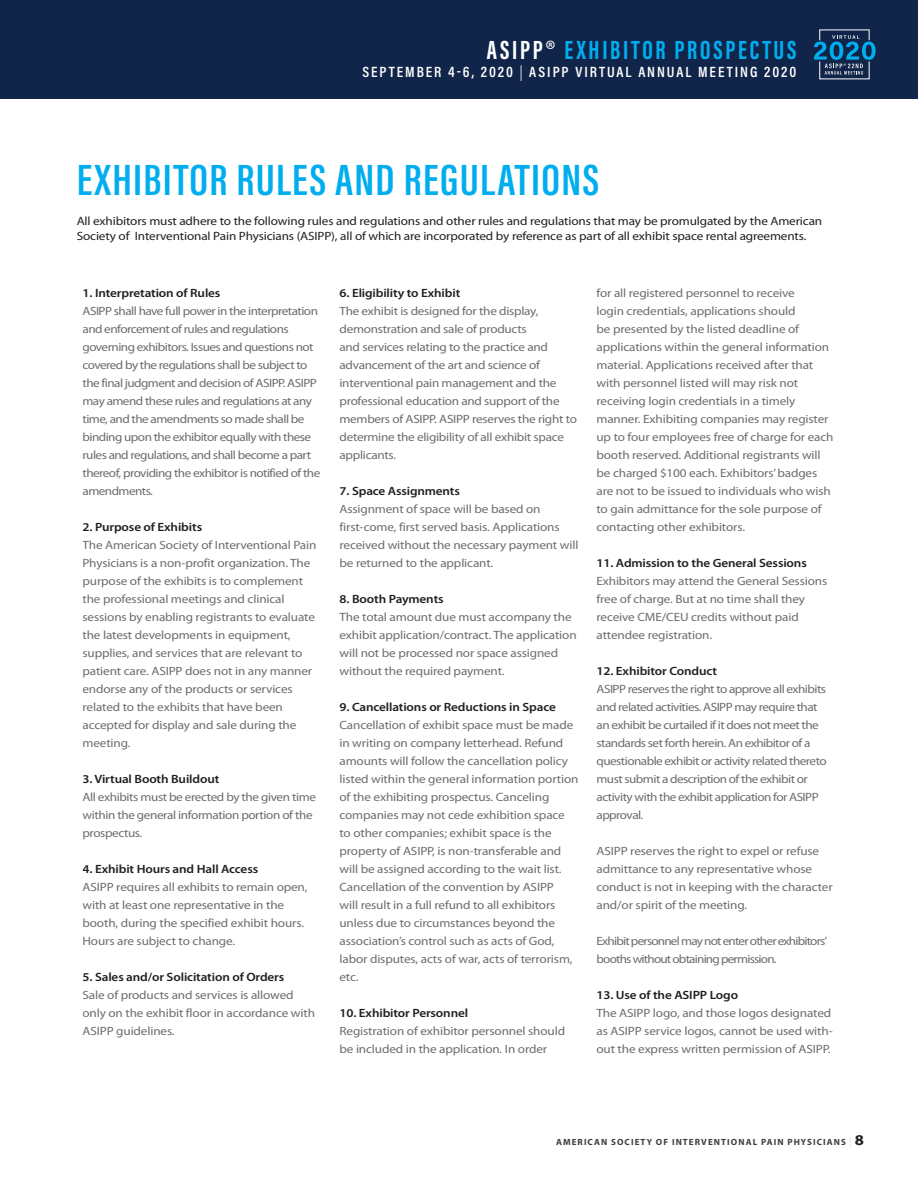
<style>
.page{position:relative;width:918px;height:1188px;background:#fff}
.page>*{position:absolute;margin:0;border:0;box-sizing:border-box;transform-origin:0 0}
.t1{font:45px "Acumin Variable Concept";letter-spacing:-.235em;color:#00aeef;scale:1.1 1}
.t2{font:27px "Acumin Variable Concept";letter-spacing:-.145em;color:#00aeef}
.t3{font:15px "Acumin Variable Concept";letter-spacing:-.015em;color:#fff}
.rules{font:12px/18px "Myriad Pro";letter-spacing:-.01em;color:#6c6d70;scale:1.1 1}
.rules-2{font:12px/18px "Myriad Pro";letter-spacing:-.04em;color:#6c6d70;scale:1.1 1}
.rules_listed{font:600 12px "Myriad Pro";letter-spacing:-.01em;color:#231f20;scale:1.1 1}
.Paragraph_Style_1{font:12px/15px "Myriad Pro";letter-spacing:-.01em;color:#231f20;scale:1.1 1}
.rules-3{font:12px/18px "Myriad Pro";letter-spacing:-.03em;color:#6c6d70;scale:1.1 1}
.rules-4{font:12px/18px "Myriad Pro";letter-spacing:-.06em;color:#6c6d70;scale:1.1 1}
.t4{font:700 9px "Myriad Pro";letter-spacing:.12em;color:#3e3e3f}
.s1{color:#fff}
.s2{font-family:"Myriad Pro";font-stretch:condensed;color:#fff}
.s3{font-size:10.5px;color:#e4e5e7}
.s4{font-size:15px;color:#231f20}
</style>
<div class="page">
<div style="left:0;top:0;width:918px;height:98px;background:#11254a"></div>
<svg style="left:814px;top:35px;width:62px;height:40px"></svg>
<h2 class="t2" style="left:487px;top:31px;width:318px"><span class="s1">ASI PP</span><span class="s2">®</span> EXHI BITOR PROSPECTUS</h2>
<p class="t3" style="left:363px;top:61px;width:437px">SEPTEMBER 4-6, 2020 | ASIPP VIRTUAL ANNUAL MEETING 2020</p>
<p class="t1" style="left:77px;top:148px;width:488px">EXHIBITORRULESANDREGULATIONS</p>
<p class="Paragraph_Style_1" style="left:77px;top:213px;width:679px">All exhibitors must adhere to the following rules and regulations and other rules and regulations that may be promulgated by the American<br>Society of Interventional Pain Physicians (ASIPP), all of which are incorporated by reference as part of all exhibit space rental agreements.</p>
<p class="rules_listed" style="left:82px;top:285px;width:127px">1. Interpretation of Rules</p>
<p class="rules-2" style="left:82px;top:301px;width:218px">ASIPP shall have full power in the interpretation and enforcement of rules and regulations governing exhibitors. Issues and questions not covered by the regulations shall be subject to the final judgment and decision of ASIPP. ASIPP may amend these rules and regulations at any time, and the amendments so made shall be binding upon the exhibitor equally with these rules and regulations, and shall become a part thereof, providing the exhibitor is notified of the amendments.</p>
<p class="rules_listed" style="left:82px;top:519px;width:110px">2. Purpose of Exhibits</p>
<p class="rules" style="left:82px;top:535px;width:214px">The American Society of Interventional Pain Physicians is a non-profit organization. The purpose of the exhibits is to complement the professional meetings and clinical sessions by enabling registrants to evaluate the latest developments in equipment, supplies, and services that are relevant to patient care. ASIPP does not in any manner endorse any of the products or services related to the exhibits that have been accepted for display and sale during the meeting.</p>
<p class="rules_listed" style="left:82px;top:771px;width:126px">3. Virtual Booth Buildout</p>
<p class="rules-3" style="left:82px;top:787px;width:214px">All exhibits must be erected by the given time within the general information portion of the prospectus.</p>
<p class="rules_listed" style="left:82px;top:861px;width:161px">4. Exhibit Hours and Hall Access</p>
<p class="rules" style="left:82px;top:877px;width:206px">ASIPP requires all exhibits to remain open, with at least one representative in the booth, during the specified exhibit hours.<br>Hours are subject to change.</p>
<p class="rules_listed" style="left:82px;top:969px;width:185px">5. Sales and/or Solicitation of Orders</p>
<p class="rules" style="left:82px;top:985px;width:213px">Sale of products and services is allowed only on the exhibit floor in accordance with<br>ASIPP guidelines.</p>
<p class="rules_listed" style="left:339px;top:285px;width:111px">6. Eligibility to Exhibit</p>
<p class="rules" style="left:339px;top:301px;width:217px">The exhibit is designed for the display, demonstration and sale of products<br>and services relating to the practice and advancement of the art and science of interventional pain management and the professional education and support of the members of ASIPP. ASIPP reserves the right to determine the eligibility of all exhibit space applicants.</p>
<p class="rules_listed" style="left:339px;top:483px;width:111px">7. Space Assignments</p>
<p class="rules" style="left:339px;top:499px;width:219px">Assignment of space will be based on first-come, first served basis. Applications received without the necessary payment will be returned to the applicant.</p>
<p class="rules_listed" style="left:339px;top:591px;width:96px">8. Booth Payments</p>
<p class="rules" style="left:339px;top:607px;width:217px">The total amount due must accompany the exhibit application/contract. The application will not be processed nor space assigned without the required payment.</p>
<p class="rules_listed" style="left:339px;top:699px;width:198px">9. Cancellations or Reductions in Space</p>
<p class="rules" style="left:339px;top:715px;width:219px">Cancellation of exhibit space must be made in writing on company letterhead. Refund amounts will follow the cancellation policy listed within the general information portion of the exhibiting prospectus. Canceling companies may not cede exhibition space to other companies; exhibit space is the property of ASIPP, is non-transferable and will be assigned according to the wait list.<br>Cancellation of the convention by ASIPP<br>will result in a full refund to all exhibitors unless due to circumstances beyond the association’s control such as acts of God, labor disputes, acts of war, acts of terrorism, etc.</p>
<p class="rules_listed" style="left:339px;top:1005px;width:118px">10. Exhibitor Personnel</p>
<p class="rules" style="left:339px;top:1021px;width:207px">Registration of exhibitor personnel should be included in the application. In order</p>
<p class="rules" style="left:597px;top:283px;width:217px">for all registered personnel to receive<br>login credentials, applications should<br>be presented by the listed deadline of applications within the general information material. Applications received after that with personnel listed will may risk not receiving login credentials in a timely manner. Exhibiting companies may register up to four employees free of charge for each booth reserved. Additional registrants will be charged $100 each. Exhibitors’ badges are not to be issued to individuals who wish to gain admittance for the sole purpose of contacting other exhibitors.</p>
<p class="rules_listed" style="left:597px;top:555px;width:193px">11. Admission to the General Sessions</p>
<p class="rules" style="left:597px;top:571px;width:211px">Exhibitors may attend the General Sessions free of charge. But at no time shall they receive CME/CEU credits without paid attendee registration.</p>
<p class="rules_listed" style="left:597px;top:663px;width:111px">12. Exhibitor Conduct</p>
<p class="rules-2" style="left:597px;top:679px;width:211px">ASIPP reserves the right to approve all exhibits and related activities. ASIPP may require that an exhibit be curtailed if it does not meet the standards set forth herein. An exhibitor of a questionable exhibit or activity related thereto must submit a description of the exhibit or activity with the exhibit application for ASIPP approval.</p>
<p class="rules" style="left:597px;top:841px;width:216px">ASIPP reserves the right to expel or refuse admittance to any representative whose conduct is not in keeping with the character and/or spirit of the meeting.</p>
<p class="rules-4" style="left:597px;top:931px;width:211px">Exhibit personnel may not enter other exhibitors’ booths without obtaining permission.</p>
<p class="rules_listed" style="left:597px;top:987px;width:130px">13. Use of the ASIPP Logo</p>
<p class="rules" style="left:597px;top:1003px;width:216px">The ASIPP logo, and those logos designated as ASIPP service logos, cannot be used with&shy;out the express written permission of ASIPP.</p>
<p class="t4" style="left:556px;top:1136px;width:309px">AMERICAN SOCIETY OF INTERVENTIONAL PAIN PHYSICIANS <span class="s3">|</span> <span class="s4">8</span></p>
</div>
